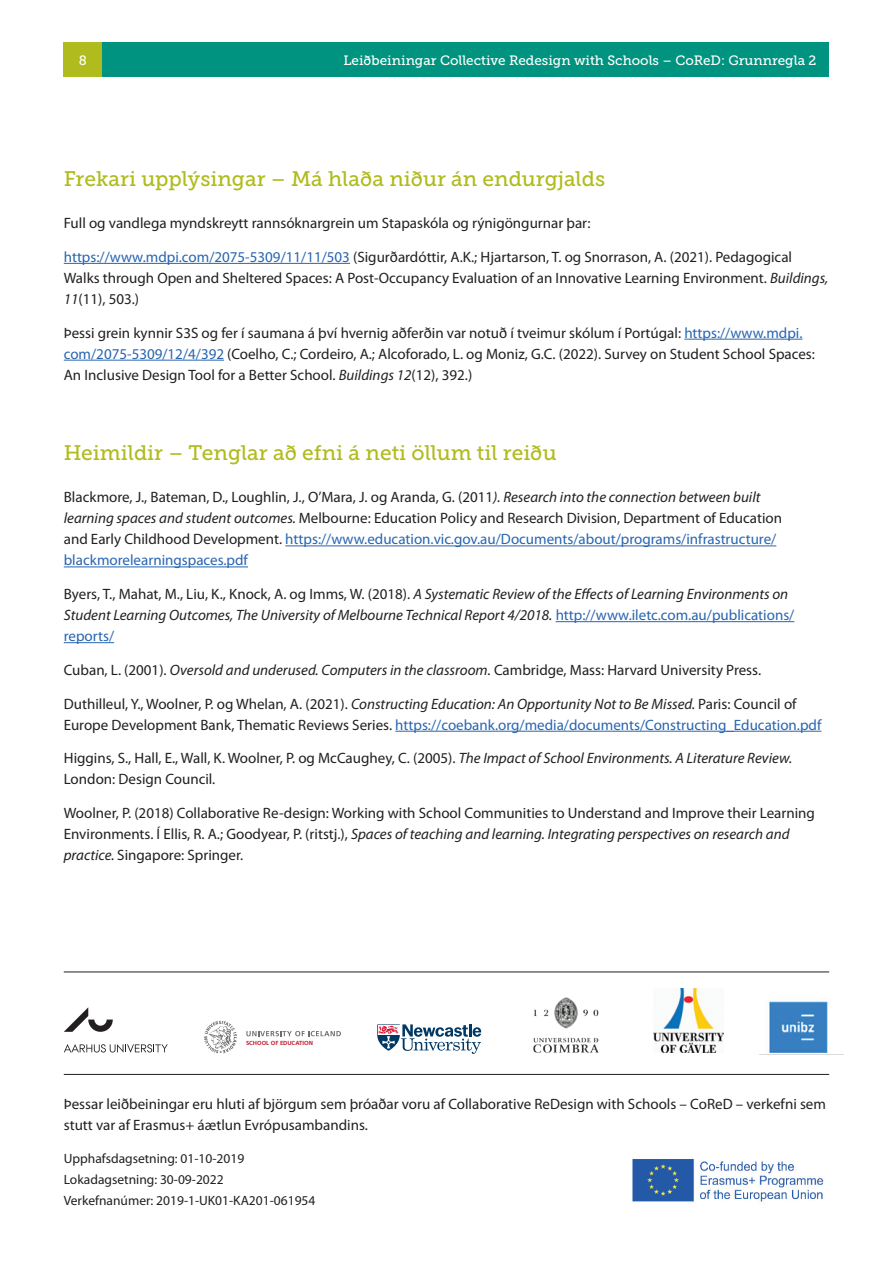
<style>
.page{position:relative;width:893px;height:1263px;background:#fff}
.page>*{position:absolute;margin:0;border:0;box-sizing:border-box;transform-origin:0 0}
.t1{font:21px "Museo Slab 500";color:#b0bb1d}
.t2{font:15px/21px "Myriad Pro";color:#231f20}
.t3{font:italic 15px/21px "Myriad Pro";color:#231f20}
.t4{font:13.5px/21px "Myriad Pro";color:#231f20}
.t5{font:13.5px "Museo Slab 500";color:#fff}
.t6{font:700 5.85px "Frutiger";color:#c31229}
.s1{color:#2865b1}
.s2{font-style:italic}
.s3{font-style:normal}
.s4{font-style:normal;color:#2865b1}
</style>
<div class="page">
<div style="left:64px;top:43px;width:765px;height:34px;background:#00937f"></div>
<div style="left:64px;top:43px;width:38px;height:34px;background:#b0bb1d"></div>
<hr style="left:64px;top:263px;width:286px;height:1px;background:#2865b1">
<hr style="left:684px;top:339px;width:118px;height:1px;background:#2865b1">
<hr style="left:64px;top:360px;width:160px;height:1px;background:#2865b1">
<svg style="left:64px;top:1007px;width:49px;height:25px"></svg>
<svg style="left:64px;top:1044px;width:104px;height:9px"></svg>
<svg style="left:377px;top:1024px;width:104px;height:30px"></svg>
<img style="left:654px;top:989px;width:70px;height:64px">
<img style="left:769px;top:1001px;width:59px;height:53px">
<img style="left:533px;top:997px;width:66px;height:56px">
<svg style="left:246px;top:1031px;width:95px;height:5px"></svg>
<svg style="left:204px;top:1021px;width:33px;height:32px"></svg>
<hr style="left:64px;top:971px;width:765px;height:1px;background:#231f20">
<hr style="left:64px;top:1074px;width:765px;height:1px;background:#231f20">
<hr style="left:285px;top:545px;width:491px;height:1px;background:#2865b1">
<hr style="left:64px;top:566px;width:184px;height:1px;background:#2865b1">
<hr style="left:556px;top:621px;width:238px;height:1px;background:#2865b1">
<hr style="left:64px;top:642px;width:50px;height:1px;background:#2865b1">
<hr style="left:395px;top:731px;width:426px;height:1px;background:#2865b1">
<img style="left:633px;top:1159px;width:191px;height:43px">
<p class="t5" style="left:79px;top:52px;width:10px">8</p>
<p class="t5" style="left:343px;top:52px;width:474px">Leiðbeiningar Collective Redesign with Schools – CoReD: Grunnregla 2</p>
<h1 class="t1" style="left:64px;top:167px;width:543px">Frekari upplýsingar – Má hlaða niður án endurgjalds</h1>
<p class="t2" style="left:64px;top:213px;width:528px">Full og vandlega myndskreytt rannsóknargrein um Stapaskóla og rýnigöngurnar þar:</p>
<p class="t2" style="left:64px;top:247px;width:766px"><span class="s1">https://www.mdpi.com/2075-5309/11/11/503</span> (Sigurðardóttir, A.K.; Hjartarson, T. og Snorrason, A. (2021). Pedagogical<br>Walks through Open and Sheltered Spaces: A Post-Occupancy Evaluation of an Innovative Learning Environment. <span class="s2">Buildings,<br>11</span>(11), 503.)</p>
<p class="t2" style="left:64px;top:322px;width:753px">Þessi grein kynnir S3S og fer í saumana á því hvernig aðferðin var notuð í tveimur skólum í Portúgal: <span class="s1">https://www.mdpi. com/2075-5309/12/4/392</span> (Coelho, C.; Cordeiro, A.; Alcoforado, L. og Moniz, G.C. (2022). Survey on Student School Spaces:<br>An Inclusive Design Tool for a Better School. <span class="s2">Buildings 12</span>(12), 392.)</p>
<h1 class="t1" style="left:64px;top:441px;width:494px">Heimildir – Tenglar að efni á neti öllum til reiðu</h1>
<p class="t2" style="left:64px;top:487px;width:720px">Blackmore, J., Bateman, D., Loughlin, J., O’Mara, J. og Aranda, G. (2011<span class="s2">). Research into the connection between built learning spaces and student outcomes.</span> Melbourne: Education Policy and Research Division, Department of Education and Early Childhood Development. <span class="s1">https://www.education.vic.gov.au/Documents/about/programs/infrastructure/ blackmorelearningspaces.pdf</span></p>
<p class="t3" style="left:64px;top:584px;width:732px"><span class="s3">Byers, T., Mahat, M., Liu, K., Knock, A. og Imms, W. (2018).</span> A Systematic Review of the Effects of Learning Environments on<br>Student Learning Outcomes, The University of Melbourne Technical Report 4/2018. <span class="s4">http://www.iletc.com.au/publications/ reports/</span></p>
<p class="t2" style="left:64px;top:660px;width:699px">Cuban, L. (2001). <span class="s2">Oversold and underused. Computers in the classroom.</span> Cambridge, Mass: Harvard University Press.</p>
<p class="t2" style="left:64px;top:693px;width:759px">Duthilleul, Y., Woolner, P. og Whelan, A. (2021). <span class="s2">Constructing Education: An Opportunity Not to Be Missed.</span> Paris: Council of<br>Europe Development Bank, Thematic Reviews Series. <span class="s1">https://coebank.org/media/documents/Constructing_Education.pdf</span></p>
<p class="t2" style="left:64px;top:748px;width:730px">Higgins, S., Hall, E., Wall, K. Woolner, P. og McCaughey, C. (2005). <span class="s2">The Impact of School Environments. A Literature Review.<br></span>London: Design Council.</p>
<p class="t2" style="left:64px;top:803px;width:753px">Woolner, P. (2018) Collaborative Re-design: Working with School Communities to Understand and Improve their Learning<br>Environments. Í Ellis, R. A.; Goodyear, P. (ritstj.), <span class="s2">Spaces of teaching and learning. Integrating perspectives on research and practice.</span> Singapore: Springer.</p>
<p class="t6" style="left:246px;top:1040px;width:69px">SCHOOL OF EDUCATION</p>
<p class="t2" style="left:64px;top:1093px;width:764px">Þessar leiðbeiningar eru hluti af björgum sem þróaðar voru af Collaborative ReDesign with Schools – CoReD – verkefni sem stutt var af Erasmus+ áætlun Evrópusambandins.</p>
<p class="t4" style="left:64px;top:1149px;width:253px">Upphafsdagsetning: 01-10-2019<br>Lokadagsetning: 30-09-2022<br>Verkefnanúmer: 2019-1-UK01-KA201-061954</p>
</div>
